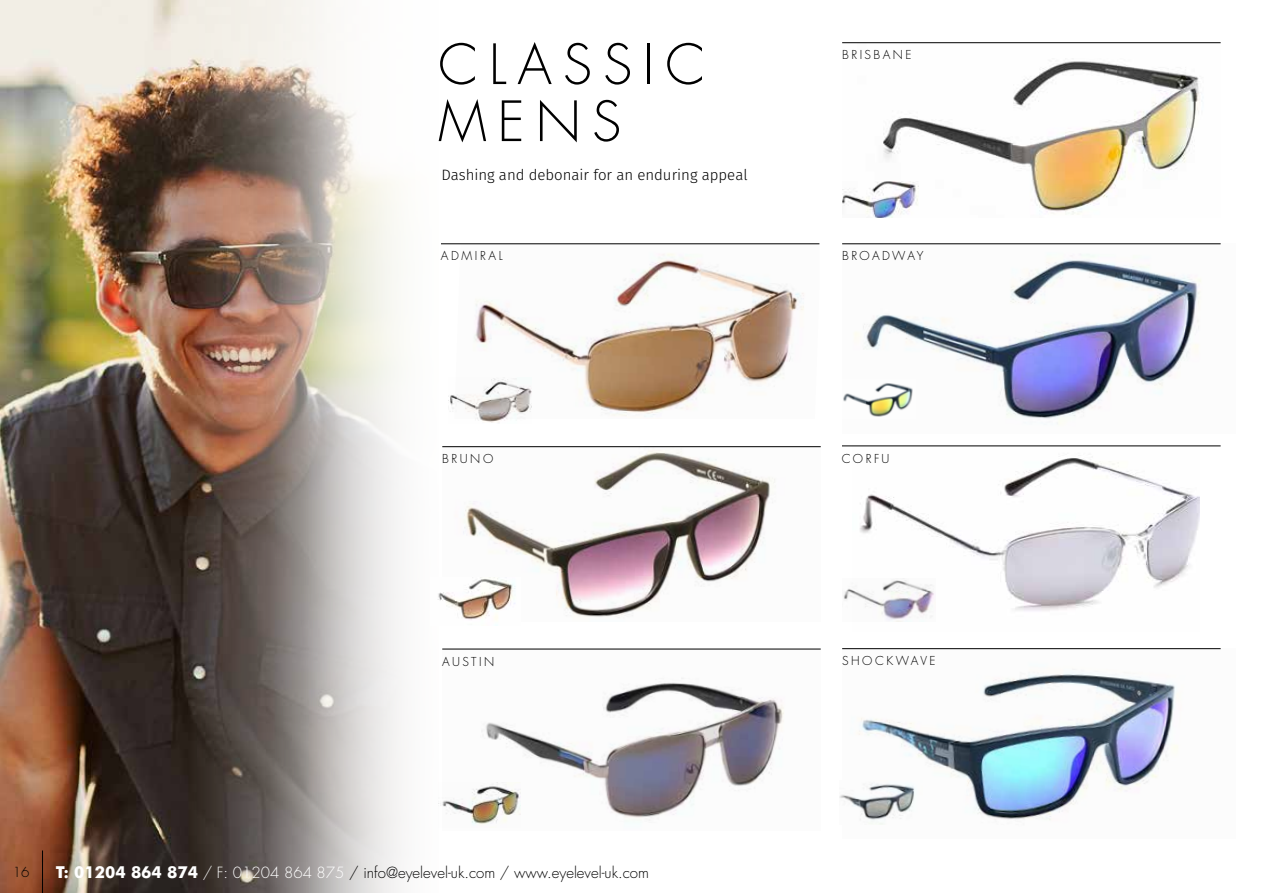
<style>
.page{position:relative;width:1263px;height:893px;background:#fff}
.page>*{position:absolute;margin:0;border:0;box-sizing:border-box;transform-origin:0 0}
.t1{font:300 54px/57px "Futura";letter-spacing:.2em;color:#000}
.t2{font:300 15px "Futura";color:#000}
.t3{font:300 15px "Fira Sans";color:#000}
.t4{font:300 13.5px "Futura";color:#000}
.t5{font:300 12px "Futura";letter-spacing:.205em;color:#000}
.t6{font:300 12px "Futura";letter-spacing:.185em;color:#000}
.s1{font-family:"Futura BT";font-weight:700;font-size:16.5px;color:#fff}
.s2{color:#fff}
</style>
<div class="page">
<img style="left:860px;top:458px;width:339px;height:153px">
<img style="left:0;top:0;width:190px;height:893px">
<svg style="left:190px;top:0;width:300px;height:893px;background:#816c61"></svg>
<svg style="left:257px;top:0;width:35px;height:893px;background:#8c7a70"></svg>
<svg style="left:292px;top:0;width:182px;height:893px"></svg>
<img style="left:442px;top:650px;width:342px;height:180px">
<hr style="left:442px;top:649px;width:379px;height:1px;background:#000">
<img style="left:439px;top:782px;width:82px;height:45px">
<img style="left:842px;top:43px;width:378px;height:172px">
<hr style="left:842px;top:42px;width:378px;height:1px;background:#000">
<img style="left:842px;top:181px;width:77px;height:37px">
<img style="left:843px;top:578px;width:93px;height:44px">
<hr style="left:842px;top:446px;width:378px;height:1px;background:#000">
<img style="left:454px;top:245px;width:350px;height:172px">
<hr style="left:441px;top:244px;width:378px;height:1px;background:#000">
<img style="left:448px;top:378px;width:83px;height:46px">
<img style="left:854px;top:244px;width:367px;height:180px">
<hr style="left:842px;top:244px;width:378px;height:1px;background:#000">
<img style="left:843px;top:379px;width:73px;height:39px">
<hr style="left:42px;top:850px;width:1px;height:43px;background:#000">
<img style="left:842px;top:649px;width:379px;height:176px">
<hr style="left:842px;top:648px;width:378px;height:1px;background:#000">
<img style="left:839px;top:780px;width:84px;height:44px">
<img style="left:442px;top:447px;width:379px;height:171px">
<hr style="left:442px;top:446px;width:379px;height:1px;background:#000">
<img style="left:431px;top:577px;width:90px;height:48px">
<h1 class="t1" style="left:438px;top:37px;width:268px">CLASSIC<br>MENS</h1>
<p class="t3" style="left:441px;top:165px;width:308px">Dashing and debonair for an enduring appeal</p>
<p class="t5" style="left:842px;top:47px;width:71px">BRISBANE</p>
<p class="t5" style="left:441px;top:248px;width:63px">ADMIRAL</p>
<p class="t6" style="left:842px;top:248px;width:83px">BROADWAY</p>
<p class="t5" style="left:442px;top:451px;width:52px">BRUNO</p>
<p class="t5" style="left:442px;top:654px;width:54px">AUSTIN</p>
<p class="t4" style="left:13px;top:863px;width:18px">16</p>
<p class="t2" style="left:56px;top:863px;width:595px"><span class="s1">T: 01204 864 874</span> <span class="s2">/ F: 01204 864 875</span> / info@eyelevel-uk.com / www.eyelevel-uk.com</p>
<p class="t5" style="left:842px;top:450px;width:49px">CORFU</p>
<p class="t5" style="left:842px;top:653px;width:95px">SHOCKWAVE</p>
</div>
